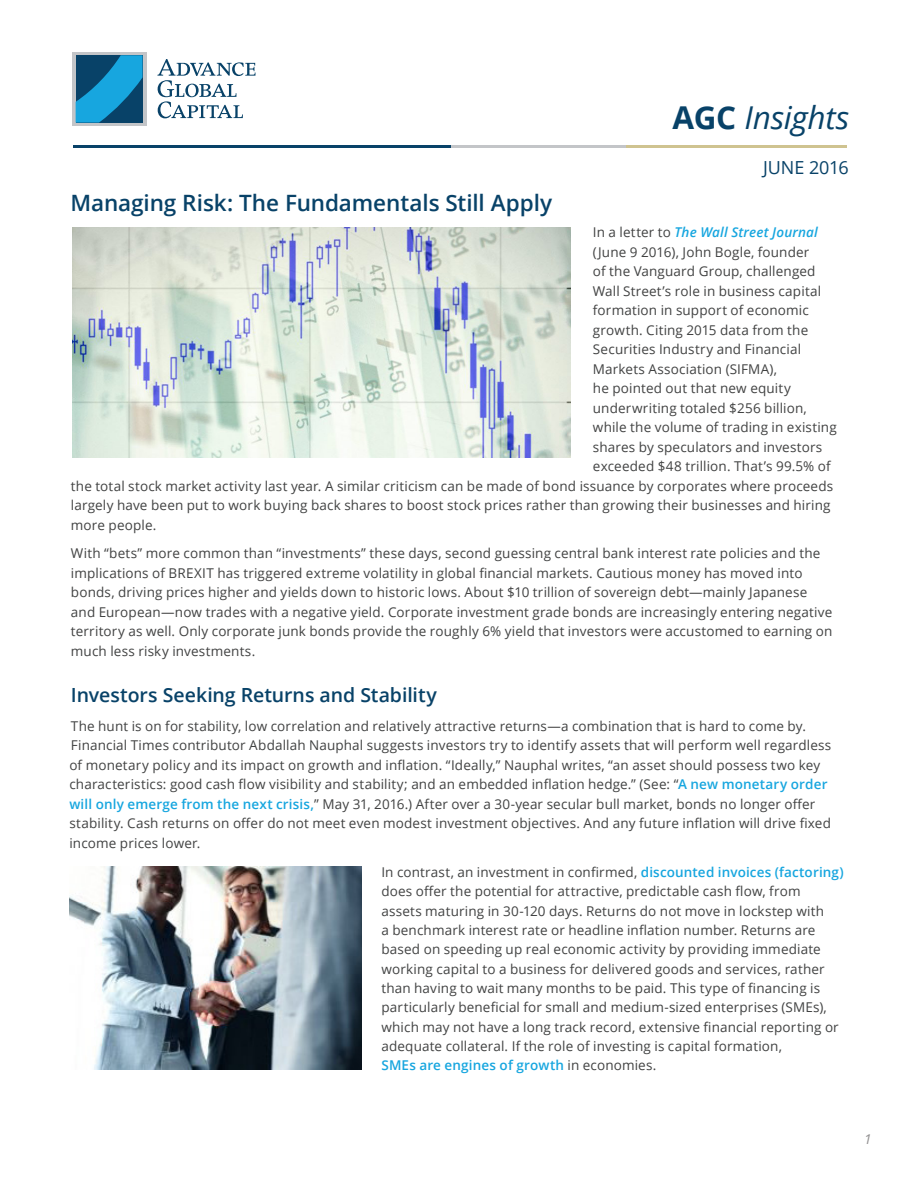
<style>
.page{position:relative;width:918px;height:1188px;background:#fff}
.page>*{position:absolute;margin:0;border:0;box-sizing:border-box;transform-origin:0 0}
.t1{font:italic 31.5px "Open Sans";letter-spacing:-.005em;color:#084268}
.t2{font:600 22.5px "Open Sans";letter-spacing:-.005em;color:#084268}
.t3{font:600 19.5px "Open Sans";letter-spacing:-.005em;color:#084268}
.t4{font:18px "Open Sans";letter-spacing:-.01em;color:#084268}
.t5{font:13.5px/19.5px "Open Sans";letter-spacing:.01em;color:#414242}
.t6{font:italic 600 13.5px "Open Sans";letter-spacing:.01em;color:#17a6df}
.t7{font:italic 13.5px "Open Sans";color:#918f90}
.s1{font-weight:700;font-style:normal}
.s2{font-weight:400;font-style:normal;color:#414242}
.s3{font-weight:600;color:#17a6df}
</style>
<div class="page">
<div style="left:72px;top:52px;width:74px;height:74px;background:#c3c5c8"></div>
<svg style="left:76px;top:55px;width:67px;height:68px;background:#0f77a7"></svg>
<svg style="left:157px;top:59px;width:98px;height:59px"></svg>
<hr style="left:345px;top:145px;width:281px;height:3px;background:#c3c5c8">
<hr style="left:73px;top:145px;width:378px;height:3px;background:#084268">
<hr style="left:626px;top:145px;width:221px;height:3px;background:#cfc390">
<img style="left:73px;top:228px;width:498px;height:229px">
<img style="left:69px;top:866px;width:293px;height:204px">
<h2 class="t2" style="left:70px;top:194px;width:483px">Managing Risk: The Fundamentals Still Apply</h2>
<h1 class="t1" style="left:672px;top:105px;width:178px"><span class="s1">AGC</span> Insights</h1>
<h3 class="t4" style="left:763px;top:160px;width:87px">JUNE 2016</h3>
<p class="t6" style="left:593px;top:227px;width:227px"><span class="s2">In a letter to</span> The Wall Street Journal</p>
<p class="t5" style="left:593px;top:243px;width:218px">(June 9 2016), John Bogle, founder</p>
<p class="t5" style="left:593px;top:263px;width:224px">of the Vanguard Group, challenged</p>
<p class="t5" style="left:593px;top:282px;width:230px">Wall Street’s role in business capital</p>
<p class="t5" style="left:593px;top:302px;width:218px">formation in support of economic</p>
<p class="t5" style="left:593px;top:321px;width:217px">growth. Citing 2015 data from the</p>
<p class="t5" style="left:593px;top:341px;width:210px">Securities Industry and Financial</p>
<p class="t5" style="left:593px;top:360px;width:186px">Markets Association (SIFMA),</p>
<p class="t5" style="left:593px;top:380px;width:200px">he pointed out that new equity</p>
<p class="t5" style="left:593px;top:399px;width:215px">underwriting totaled $256 billion,</p>
<p class="t5" style="left:593px;top:419px;width:245px">while the volume of trading in existing</p>
<p class="t5" style="left:593px;top:438px;width:231px">shares by speculators and investors</p>
<p class="t5" style="left:593px;top:458px;width:239px">exceeded $48 trillion. That’s 99.5% of</p>
<p class="t5" style="left:71px;top:477px;width:764px">the total stock market activity last year. A similar criticism can be made of bond issuance by corporates where proceeds</p>
<p class="t5" style="left:71px;top:497px;width:761px">largely have been put to work buying back shares to boost stock prices rather than growing their businesses and hiring</p>
<p class="t5" style="left:71px;top:516px;width:87px">more people.</p>
<p class="t5" style="left:71px;top:545px;width:763px">With “bets” more common than “investments” these days, second guessing central bank interest rate policies and the implications of BREXIT has triggered extreme volatility in global 昀椀nancial markets. Cautious money has moved into bonds, driving prices higher and yields down to historic lows. About $10 trillion of sovereign debt—mainly Japanese and European—now trades with a negative yield. Corporate investment grade bonds are increasingly entering negative territory as well. Only corporate junk bonds provide the roughly 6% yield that investors were accustomed to earning on much less risky investments.</p>
<h3 class="t3" style="left:71px;top:687px;width:367px">Investors Seeking Returns and Stability</h3>
<p class="t5" style="left:69px;top:717px;width:763px">The hunt is on for stability, low correlation and relatively attractive returns—a combination that is hard to come by.<br>Financial Times contributor Abdallah Nauphal suggests investors try to identify assets that will perform well regardless of monetary policy and its impact on growth and in昀氀ation. “Ideally,” Nauphal writes, “an asset should possess two key characteristics: good cash 昀氀ow visibility and stability; and an embedded in昀氀ation hedge.” (See: “<span class="s3">A new monetary order will only emerge from the next crisis,</span>” May 31, 2016.) After over a 30-year secular bull market, bonds no longer o昀昀er stability. Cash returns on o昀昀er do not meet even modest investment objectives. And any future in昀氀ation will drive 昀椀xed income prices lower.</p>
<p class="t5" style="left:381px;top:862px;width:464px">In contrast, an investment in con昀椀rmed, <span class="s3">discounted invoices (factoring) </span>does o昀昀er the potential for attractive, predictable cash 昀氀ow, from assets maturing in 30-120 days. Returns do not move in lockstep with<br>a benchmark interest rate or headline in昀氀ation number. Returns are based on speeding up real economic activity by providing immediate working capital to a business for delivered goods and services, rather than having to wait many months to be paid. This type of 昀椀nancing is particularly bene昀椀cial for small and medium-sized enterprises (SMEs), which may not have a long track record, extensive 昀椀nancial reporting or adequate collateral. If the role of investing is capital formation,<br><span class="s3">SMEs are engines of growth</span> in economies.</p>
<p class="t7" style="left:864px;top:1134px;width:9px">1</p>
</div>
